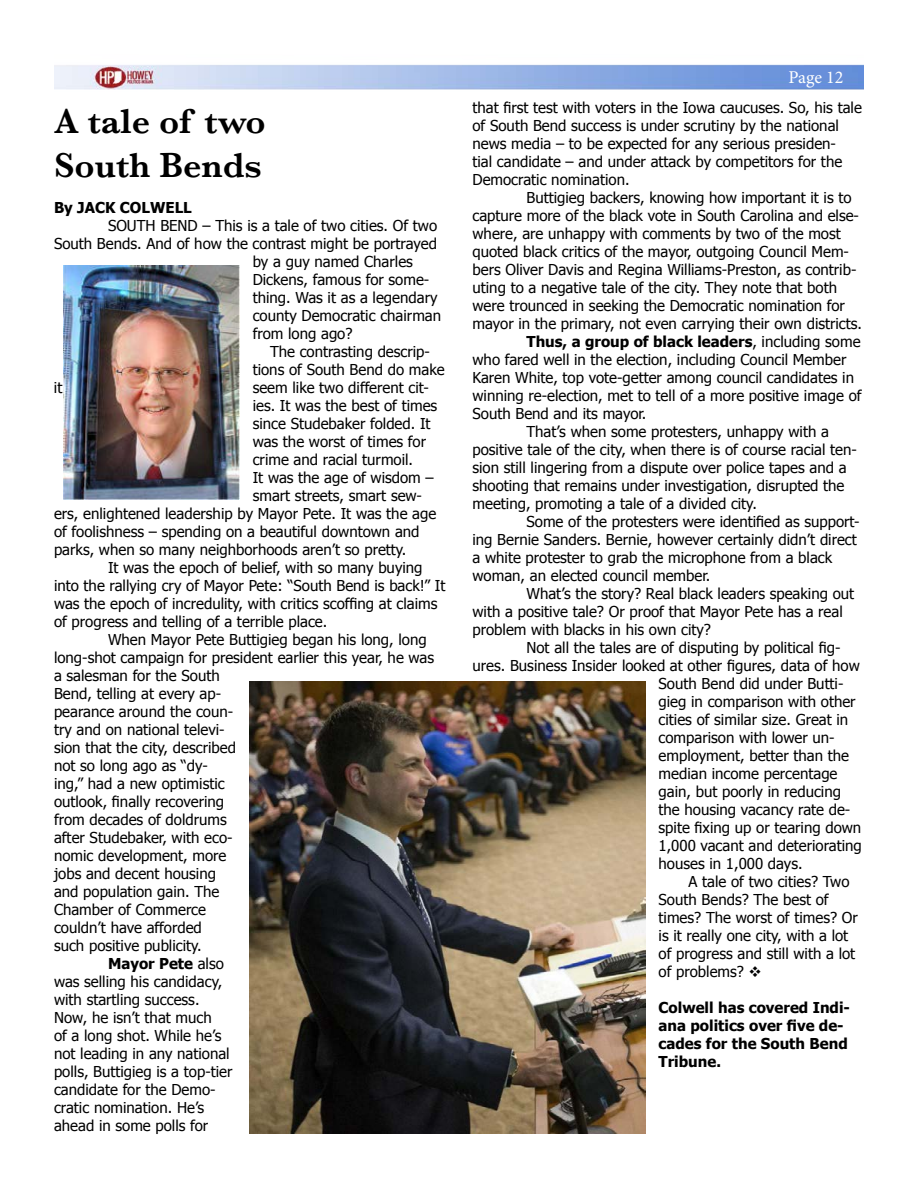
<style>
.page{position:relative;width:918px;height:1188px;background:#fff}
.page>*{position:absolute;margin:0;border:0;box-sizing:border-box;transform-origin:0 0}
.t1{font:600 36px/43.2px "Baskerville";color:#000}
.t2{font:18px "Minion Pro";letter-spacing:-.005em;color:#fff}
.t3{font:15px/18px "Tahoma";color:#000}
.t4{font:700 15px/18px "Tahoma";color:#000}
.s1{font-weight:400}
</style>
<div class="page">
<img style="left:54px;top:64px;width:810px;height:26px">
<img style="left:64px;top:265px;width:175px;height:234px">
<img style="left:250px;top:682px;width:395px;height:452px">
<h1 class="t1" style="left:54px;top:100px;width:213px">A tale of two<br>South Bends</h1>
<p class="t4" style="left:54px;top:197px;width:139px">By JACK COLWELL</p>
<p class="t3" style="left:108px;top:216px;width:331px">SOUTH BEND – This is a tale of two cities. Of two</p>
<p class="t3" style="left:54px;top:234px;width:385px">South Bends. And of how the contrast might be portrayed</p>
<p class="t3" style="left:253px;top:252px;width:162px">by a guy named Charles</p>
<p class="t3" style="left:253px;top:270px;width:178px">Dickens, famous for some-</p>
<p class="t3" style="left:253px;top:288px;width:186px">thing. Was it as a legendary</p>
<p class="t3" style="left:253px;top:306px;width:190px">county Democratic chairman</p>
<p class="t3" style="left:253px;top:324px;width:101px">from long ago?</p>
<p class="t3" style="left:270px;top:342px;width:162px">The contrasting descrip-</p>
<p class="t3" style="left:253px;top:360px;width:193px">tions of South Bend do make</p>
<p class="t3" style="left:54px;top:378px;width:10px">it</p>
<p class="t3" style="left:253px;top:378px;width:178px">seem like two different cit-</p>
<p class="t3" style="left:253px;top:396px;width:186px">ies. It was the best of times</p>
<p class="t3" style="left:253px;top:414px;width:179px">since Studebaker folded. It</p>
<p class="t3" style="left:253px;top:432px;width:175px">was the worst of times for</p>
<p class="t3" style="left:253px;top:450px;width:162px">crime and racial turmoil.</p>
<p class="t3" style="left:253px;top:468px;width:183px">It was the age of wisdom –</p>
<p class="t3" style="left:253px;top:486px;width:171px">smart streets, smart sew-</p>
<p class="t3" style="left:54px;top:504px;width:384px">ers, enlightened leadership by Mayor Pete. It was the age</p>
<p class="t3" style="left:54px;top:522px;width:367px">of foolishness – spending on a beautiful downtown and</p>
<p class="t3" style="left:54px;top:540px;width:354px">parks, when so many neighborhoods aren’t so pretty.</p>
<p class="t3" style="left:108px;top:558px;width:316px">It was the epoch of belief, with so many buying</p>
<p class="t3" style="left:54px;top:576px;width:393px">into the rallying cry of Mayor Pete: “South Bend is back!” It</p>
<p class="t3" style="left:54px;top:594px;width:385px">was the epoch of incredulity, with critics scoffing at claims</p>
<p class="t3" style="left:54px;top:612px;width:275px">of progress and telling of a terrible place.</p>
<p class="t3" style="left:108px;top:630px;width:320px">When Mayor Pete Buttigieg began his long, long</p>
<p class="t3" style="left:54px;top:648px;width:382px">long-shot campaign for president earlier this year, he was</p>
<p class="t3" style="left:54px;top:666px;width:167px">a salesman for the South</p>
<p class="t3" style="left:54px;top:684px;width:169px">Bend, telling at every ap-</p>
<p class="t3" style="left:54px;top:702px;width:181px">pearance around the coun-</p>
<p class="t3" style="left:54px;top:720px;width:172px">try and on national televi-</p>
<p class="t3" style="left:54px;top:738px;width:183px">sion that the city, described</p>
<p class="t3" style="left:54px;top:756px;width:155px">not so long ago as “dy-</p>
<p class="t3" style="left:54px;top:774px;width:172px">ing,” had a new optimistic</p>
<p class="t3" style="left:54px;top:792px;width:172px">outlook, finally recovering</p>
<p class="t3" style="left:54px;top:810px;width:174px">from decades of doldrums</p>
<p class="t3" style="left:54px;top:828px;width:180px">after Studebaker, with eco-</p>
<p class="t3" style="left:54px;top:846px;width:174px">nomic development, more</p>
<p class="t3" style="left:54px;top:864px;width:164px">jobs and decent housing</p>
<p class="t3" style="left:54px;top:882px;width:167px">and population gain. The</p>
<p class="t3" style="left:54px;top:900px;width:154px">Chamber of Commerce</p>
<p class="t3" style="left:54px;top:918px;width:149px">couldn’t have afforded</p>
<p class="t3" style="left:54px;top:936px;width:149px">such positive publicity.</p>
<p class="t4" style="left:108px;top:953px;width:117px">Mayor Pete <span class="s1">also</span></p>
<p class="t3" style="left:54px;top:972px;width:170px">was selling his candidacy,</p>
<p class="t3" style="left:54px;top:990px;width:147px">with startling success.</p>
<p class="t3" style="left:54px;top:1008px;width:159px">Now, he isn’t that much</p>
<p class="t3" style="left:54px;top:1026px;width:169px">of a long shot. While he’s</p>
<p class="t3" style="left:54px;top:1044px;width:177px">not leading in any national</p>
<p class="t3" style="left:54px;top:1062px;width:180px">polls, Buttigieg is a top-tier</p>
<p class="t3" style="left:54px;top:1080px;width:163px">candidate for the Demo-</p>
<p class="t3" style="left:54px;top:1098px;width:152px">cratic nomination. He’s</p>
<p class="t3" style="left:54px;top:1116px;width:156px">ahead in some polls for</p>
<p class="t2" style="left:789px;top:65px;width:56px">Page 12</p>
<p class="t3" style="left:473px;top:98px;width:391px">that first test with voters in the Iowa caucuses. So, his tale of South Bend success is under scrutiny by the national news media – to be expected for any serious presiden-<br>tial candidate – and under attack by competitors for the Democratic nomination.</p>
<p class="t3" style="left:527px;top:188px;width:327px">Buttigieg backers, knowing how important it is to</p>
<p class="t3" style="left:473px;top:206px;width:388px">capture more of the black vote in South Carolina and else-</p>
<p class="t3" style="left:473px;top:224px;width:370px">where, are unhappy with comments by two of the most</p>
<p class="t3" style="left:473px;top:242px;width:378px">quoted black critics of the mayor, outgoing Council Mem-</p>
<p class="t3" style="left:473px;top:260px;width:385px">bers Oliver Davis and Regina Williams-Preston, as contrib-</p>
<p class="t3" style="left:473px;top:278px;width:366px">uting to a negative tale of the city. They note that both</p>
<p class="t3" style="left:473px;top:296px;width:374px">were trounced in seeking the Democratic nomination for</p>
<p class="t3" style="left:473px;top:314px;width:391px">mayor in the primary, not even carrying their own districts.</p>
<p class="t4" style="left:527px;top:331px;width:336px">Thus, a group of black leaders<span class="s1">, including some</span></p>
<p class="t3" style="left:473px;top:350px;width:375px">who fared well in the election, including Council Member</p>
<p class="t3" style="left:473px;top:368px;width:383px">Karen White, top vote-getter among council candidates in</p>
<p class="t3" style="left:473px;top:386px;width:391px">winning re-election, met to tell of a more positive image of</p>
<p class="t3" style="left:473px;top:404px;width:175px">South Bend and its mayor.</p>
<p class="t3" style="left:527px;top:422px;width:304px">That’s when some protesters, unhappy with a</p>
<p class="t3" style="left:473px;top:440px;width:386px">positive tale of the city, when there is of course racial ten-</p>
<p class="t3" style="left:473px;top:458px;width:376px">sion still lingering from a dispute over police tapes and a</p>
<p class="t3" style="left:473px;top:476px;width:374px">shooting that remains under investigation, disrupted the</p>
<p class="t3" style="left:473px;top:494px;width:286px">meeting, promoting a tale of a divided city.</p>
<p class="t3" style="left:527px;top:512px;width:335px">Some of the protesters were identified as support-</p>
<p class="t3" style="left:473px;top:530px;width:386px">ing Bernie Sanders. Bernie, however certainly didn’t direct</p>
<p class="t3" style="left:473px;top:548px;width:361px">a white protester to grab the microphone from a black</p>
<p class="t3" style="left:473px;top:566px;width:239px">woman, an elected council member.</p>
<p class="t3" style="left:527px;top:584px;width:329px">What’s the story? Real black leaders speaking out</p>
<p class="t3" style="left:473px;top:602px;width:372px">with a positive tale? Or proof that Mayor Pete has a real</p>
<p class="t3" style="left:473px;top:620px;width:240px">problem with blacks in his own city?</p>
<p class="t3" style="left:527px;top:638px;width:315px">Not all the tales are of disputing by political fig-</p>
<p class="t3" style="left:473px;top:656px;width:389px">ures. Business Insider looked at other figures, data of how</p>
<p class="t3" style="left:659px;top:674px;width:186px">South Bend did under Butti-</p>
<p class="t3" style="left:659px;top:692px;width:199px">gieg in comparison with other</p>
<p class="t3" style="left:659px;top:710px;width:191px">cities of similar size. Great in</p>
<p class="t3" style="left:659px;top:728px;width:178px">comparison with lower un-</p>
<p class="t3" style="left:659px;top:746px;width:192px">employment, better than the</p>
<p class="t3" style="left:659px;top:764px;width:180px">median income percentage</p>
<p class="t3" style="left:659px;top:782px;width:184px">gain, but poorly in reducing</p>
<p class="t3" style="left:659px;top:800px;width:193px">the housing vacancy rate de-</p>
<p class="t3" style="left:659px;top:818px;width:204px">spite fixing up or tearing down</p>
<p class="t3" style="left:659px;top:836px;width:205px">1,000 vacant and deteriorating</p>
<p class="t3" style="left:659px;top:854px;width:146px">houses in 1,000 days.</p>
<p class="t3" style="left:689px;top:872px;width:163px">A tale of two cities? Two</p>
<p class="t3" style="left:659px;top:890px;width:172px">South Bends? The best of</p>
<p class="t3" style="left:659px;top:908px;width:201px">times? The worst of times? Or</p>
<p class="t3" style="left:659px;top:926px;width:191px">is it really one city, with a lot</p>
<p class="t3" style="left:659px;top:944px;width:198px">of progress and still with a lot</p>
<p class="t3" style="left:659px;top:962px;width:105px">of problems? ❖</p>
<p class="t4" style="left:659px;top:997px;width:193px">Colwell has covered Indi&shy;ana politics over five de&shy;cades for the South Bend<br>Tribune.</p>
</div>
